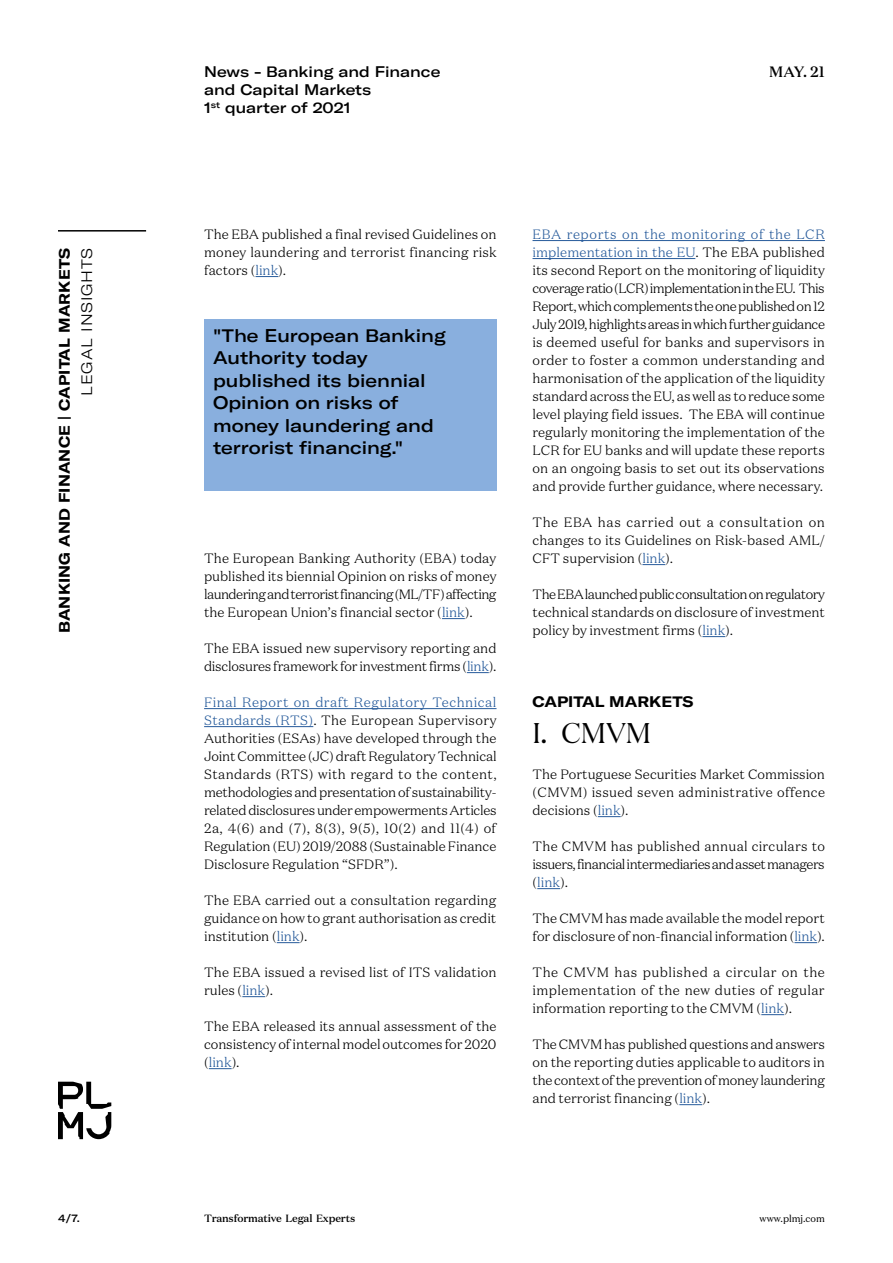
<style>
.page{position:relative;width:893px;height:1263px;background:#fff}
.page>*{position:absolute;margin:0;border:0;box-sizing:border-box;transform-origin:0 0}
.t1{font:28.5px "Domaine Display";color:#000}
.t2{font:500 expanded 18px/22.5px "GT America";color:#000}
.t3{font:500 expanded 15px/18px "GT America";color:#000}
.t4{font:700 expanded 15px "GT America";letter-spacing:.01em;color:#000}
.t5{font:300 expanded 15px "GT America";letter-spacing:.05em;color:#000}
.t6{font:500 15px "Domaine Text";color:#000}
.t7{font:300 13.5px/18px "Domaine Text";color:#000;text-align:justify}
.t8{font:300 13.5px/18px "Domaine Text";letter-spacing:-.02em;color:#000}
.t9{font:500 10.5px "Domaine Text";letter-spacing:-.02em;color:#000}
.t10{font:500 expanded 10.5px "GT America";color:#000}
.t11{font:9.75px "Domaine Text";color:#000}
.s1{color:#275b9b}
</style>
<div class="page">
<hr style="left:58px;top:230px;width:88px;height:2px;background:#000">
<svg style="left:58px;top:1082px;width:53px;height:57px"></svg>
<svg style="left:256px;top:276px;width:22px;height:1px"></svg>
<svg style="left:442px;top:618px;width:23px;height:1px"></svg>
<svg style="left:467px;top:672px;width:22px;height:1px"></svg>
<hr style="left:204px;top:708px;width:292px;height:1px;background:#275b9b">
<hr style="left:204px;top:726px;width:109px;height:1px;background:#275b9b">
<svg style="left:277px;top:942px;width:23px;height:1px"></svg>
<svg style="left:242px;top:996px;width:23px;height:1px"></svg>
<svg style="left:209px;top:1068px;width:23px;height:1px"></svg>
<hr style="left:532px;top:240px;width:293px;height:1px;background:#275b9b">
<hr style="left:532px;top:258px;width:163px;height:1px;background:#275b9b">
<svg style="left:642px;top:564px;width:23px;height:1px"></svg>
<svg style="left:702px;top:636px;width:23px;height:1px"></svg>
<svg style="left:598px;top:816px;width:23px;height:1px"></svg>
<svg style="left:537px;top:888px;width:23px;height:1px"></svg>
<svg style="left:794px;top:942px;width:23px;height:1px"></svg>
<svg style="left:761px;top:1014px;width:23px;height:1px"></svg>
<svg style="left:679px;top:1104px;width:23px;height:1px"></svg>
<div style="left:204px;top:319px;width:292px;height:171px;background:#89afde"></div>
<p class="t4" style="left:55px;top:633px;width:387px;rotate:-90deg">BANKING AND FINANCE | CAPITAL MARKETS</p>
<p class="t5" style="left:78px;top:396px;width:149px;rotate:-90deg">LEGAL INSIGHTS</p>
<p class="t10" style="left:58px;top:1211px;width:23px">4/7.</p>
<p class="t3" style="left:204px;top:63px;width:238px">News - Banking and Finance</p>
<p class="t6" style="left:769px;top:62px;width:57px">MAY. 21</p>
<p class="t3" style="left:204px;top:81px;width:169px">and Capital Markets<br>1<sup>st</sup> quarter of 2021</p>
<p class="t7" style="left:204px;top:225px;width:294px">The EBA published a final revised Guidelines on money laundering and terrorist financing risk factors (<span class="s1">link</span>).</p>
<h2 class="t2" style="left:213px;top:324px;width:234px">"The European Banking<br>Authority today published its biennial<br>Opinion on risks of money laundering and terrorist financing."</h2>
<p class="t7" style="left:204px;top:549px;width:294px">The European Banking Authority (EBA) today published its biennial Opinion on risks of money laundering and terrorist financing (ML/TF) affecting the European Union’s financial sector (<span class="s1">link</span>).</p>
<p class="t8" style="left:204px;top:639px;width:294px">The EBA issued new supervisory reporting and disclosures framework for investment firms (<span class="s1">link</span>).</p>
<p class="t7" style="left:204px;top:693px;width:294px"><span class="s1">Final Report on draft Regulatory Technical Standards (RTS)</span>. The European Supervisory Authorities (ESAs) have developed through the Joint Committee (JC) draft Regulatory Technical Standards (RTS) with regard to the content, methodologies and presentation of sustainability&shy;related disclosures under empowerments Articles 2a, 4(6) and (7), 8(3), 9(5), 10(2) and 11(4) of Regulation (EU) 2019/2088 (Sustainable Finance Disclosure Regulation “SFDR”).</p>
<p class="t7" style="left:204px;top:891px;width:294px">The EBA carried out a consultation regarding guidance on how to grant authorisation as credit institution (<span class="s1">link</span>).</p>
<p class="t7" style="left:204px;top:963px;width:294px">The EBA issued a revised list of ITS validation rules (<span class="s1">link</span>).</p>
<p class="t7" style="left:204px;top:1017px;width:294px">The EBA released its annual assessment of the consistency of internal model outcomes for 2020 (<span class="s1">link</span>).</p>
<p class="t7" style="left:532px;top:225px;width:294px"><span class="s1">EBA reports on the monitoring of the LCR implementation in the EU</span>. The EBA published its second Report on the monitoring of liquidity coverage ratio (LCR) implementation in the EU. This Report, which complements the one published on 12<br>July 2019, highlights areas in which further guidance is deemed useful for banks and supervisors in order to foster a common understanding and harmonisation of the application of the liquidity standard across the EU, as well as to reduce some level playing field issues. The EBA will continue regularly monitoring the implementation of the LCR for EU banks and will update these reports on an ongoing basis to set out its observations and provide further guidance, where necessary.</p>
<p class="t7" style="left:532px;top:513px;width:294px">The EBA has carried out a consultation on changes to its Guidelines on Risk-based AML/ CFT supervision (<span class="s1">link</span>).</p>
<p class="t7" style="left:532px;top:585px;width:294px">The EBA launched public consultation on regulatory technical standards on disclosure of investment policy by investment firms (<span class="s1">link</span>).</p>
<p class="t4" style="left:532px;top:692px;width:162px">CAPITAL MARKETS</p>
<h1 class="t1" style="left:532px;top:715px;width:120px">I. CMVM</h1>
<p class="t7" style="left:532px;top:765px;width:294px">The Portuguese Securities Market Commission (CMVM) issued seven administrative offence decisions (<span class="s1">link</span>).</p>
<p class="t7" style="left:532px;top:837px;width:294px">The CMVM has published annual circulars to issuers, financial intermediaries and asset managers (<span class="s1">link</span>).</p>
<p class="t7" style="left:532px;top:909px;width:294px">The CMVM has made available the model report for disclosure of non-financial information (<span class="s1">link</span>).</p>
<p class="t7" style="left:532px;top:963px;width:294px">The CMVM has published a circular on the implementation of the new duties of regular information reporting to the CMVM (<span class="s1">link</span>).</p>
<p class="t7" style="left:532px;top:1035px;width:294px">The CMVM has published questions and answers on the reporting duties applicable to auditors in the context of the prevention of money laundering and terrorist financing (<span class="s1">link</span>).</p>
<p class="t9" style="left:204px;top:1211px;width:153px">Transformative Legal Experts</p>
<p class="t11" style="left:760px;top:1212px;width:67px">www.plmj.com</p>
</div>
